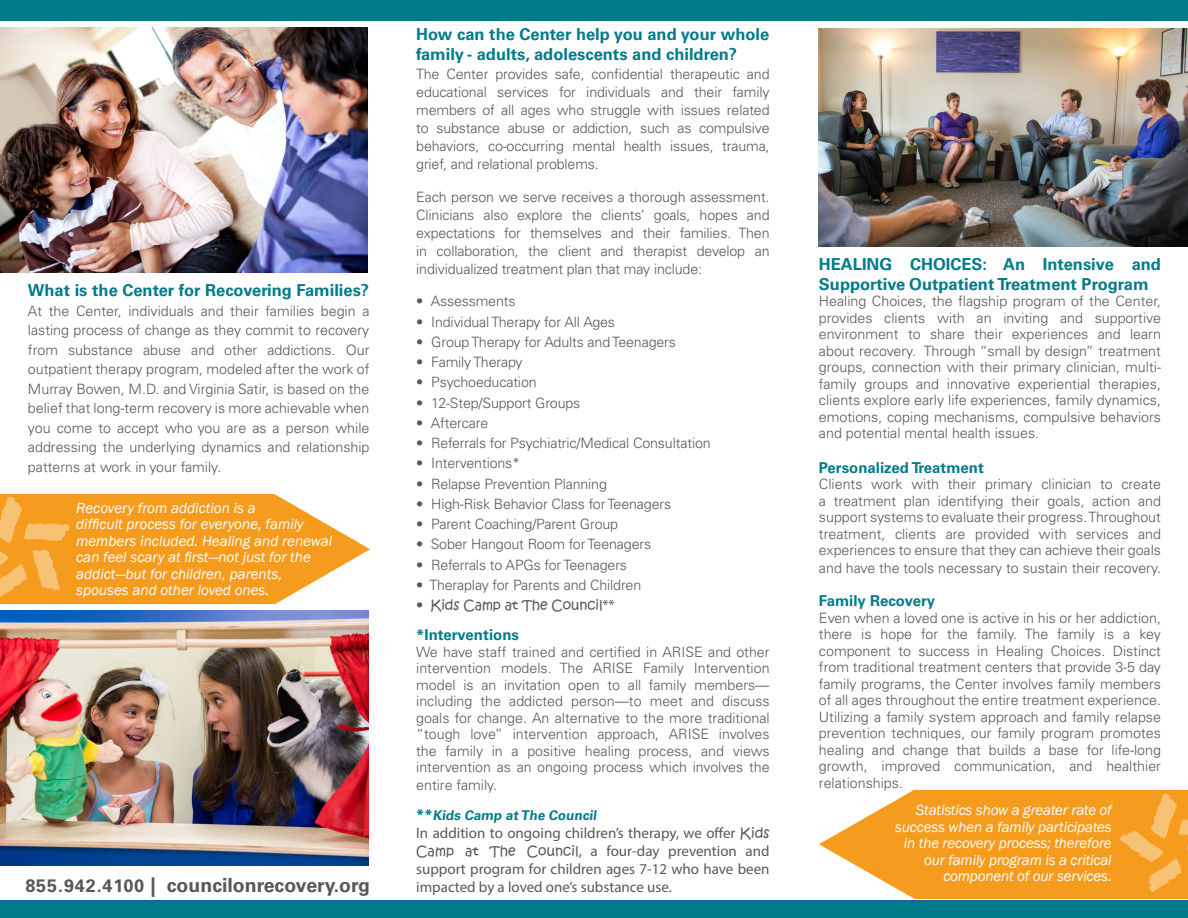
<style>
.page{position:relative;width:1188px;height:918px;background:#fff}
.page>*{position:absolute;margin:0;border:0;box-sizing:border-box;transform-origin:0 0}
.t1{font:700 19.5px "Univers LT Pro 65";color:#57585a}
.t2{font:700 16.5px/19.8px "Univers LT Pro 65";color:#007b8a}
.t3{font:italic 15px/16.5px "Franklin Gothic";letter-spacing:-.01em;color:#fff}
.t4{font:15px/18px "Myriad Pro";color:#57585a;text-align:justify}
.t5{font:700 15px "Univers LT Pro 65";color:#007b8a}
.t6{font:300 14.25px/16.5px "Univers LT Pro 45";letter-spacing:-.01em;color:#57585a;text-align:justify}
.t7{font:13.5px "Kristen ITC";letter-spacing:-.01em;color:#57585a}
.t8{font:700 13.5px "Univers LT Pro 65";color:#007b8a}
.s1{font-size:18px}
.s2{font-family:"Univers LT Pro 45";font-weight:300;font-size:14.25px}
.s3{font-family:"Myriad Pro";font-size:15px}
.s4{font-size:15px}
.s5{font-family:"Kristen ITC";font-size:13.5px}
</style>
<div class="page">
<img style="left:820px;top:790px;width:368px;height:108px">
<img style="left:0;top:27px;width:368px;height:245px">
<div style="left:0;top:901px;width:1188px;height:17px;background:#2160a5"></div>
<img style="left:1119px;top:794px;width:69px;height:100px">
<img style="left:819px;top:28px;width:369px;height:219px">
<img style="left:0;top:495px;width:369px;height:108px">
<img style="left:0;top:498px;width:73px;height:104px">
<img style="left:0;top:611px;width:368px;height:255px">
<div style="left:0;top:0;width:1188px;height:21px;background:#007b8a"></div>
<div style="left:0;top:902px;width:1188px;height:16px;background:#007b8a"></div>
<p class="t2" style="left:28px;top:281px;width:343px">What is the Center for Recovering Families?</p>
<p class="t6" style="left:28px;top:301px;width:343px;line-height:19.5px">At the Center, individuals and their families begin a lasting process of change as they commit to recovery from substance abuse and other addictions. Our outpatient therapy program, modeled after the work of Murray Bowen, M.D. and Virginia Satir, is based on the belief that long-term recovery is more achievable when you come to accept who you are as a person while addressing the underlying dynamics and relationship patterns at work in your family.</p>
<p class="t3" style="left:76px;top:500px;width:181px">Recovery from addiction is a</p>
<p class="t3" style="left:76px;top:516px;width:258px">difficult process for everyone, family members included. Healing and renewal can feel scary at first—not just for the addict—but for children, parents,</p>
<p class="t3" style="left:76px;top:582px;width:195px">spouses and other loved ones.</p>
<p class="t1" style="left:25px;top:873px;width:346px"><span class="s1">855.942.4100</span> | councilonrecovery.org</p>
<p class="t2" style="left:416px;top:25px;width:355px">How can the Center help you and your whole family - adults, adolescents and children?</p>
<p class="t6" style="left:416px;top:65px;width:355px;line-height:18px">The Center provides safe, confidential therapeutic and educational services for individuals and their family members of all ages who struggle with issues related to substance abuse or addiction, such as compulsive behaviors, co-occurring mental health issues, trauma, grief, and relational problems.</p>
<p class="t6" style="left:416px;top:188px;width:355px;line-height:18px">Each person we serve receives a thorough assessment.<br>Clinicians also explore the clients’ goals, hopes and expectations for themselves and their families. Then in collaboration, the client and therapist develop an individualized treatment plan that may include:</p>
<p class="t6" style="left:416px;top:293px;width:101px">• Assessments</p>
<p class="t6" style="left:416px;top:313px;width:200px">• Individual Therapy for All Ages</p>
<p class="t6" style="left:416px;top:334px;width:261px">• Group Therapy for Adults and Teenagers</p>
<p class="t6" style="left:416px;top:354px;width:108px">• Family Therapy</p>
<p class="t6" style="left:416px;top:374px;width:122px">• Psychoeducation</p>
<p class="t6" style="left:416px;top:394px;width:166px">• 12-Step/Support Groups</p>
<p class="t6" style="left:416px;top:415px;width:74px">• Aftercare</p>
<p class="t6" style="left:416px;top:435px;width:296px">• Referrals for Psychiatric/Medical Consultation</p>
<p class="t6" style="left:416px;top:455px;width:105px">• Interventions*</p>
<p class="t6" style="left:416px;top:475px;width:192px">• Relapse Prevention Planning</p>
<p class="t6" style="left:416px;top:496px;width:257px">• High-Risk Behavior Class for Teenagers</p>
<p class="t6" style="left:416px;top:516px;width:203px">• Parent Coaching/Parent Group</p>
<p class="t6" style="left:416px;top:536px;width:237px">• Sober Hangout Room for Teenagers</p>
<p class="t6" style="left:416px;top:556px;width:212px">• Referrals to APGs for Teenagers</p>
<p class="t6" style="left:416px;top:577px;width:227px">• Theraplay for Parents and Children</p>
<p class="t7" style="left:416px;top:596px;width:200px"><span class="s2">•</span> Kids Camp at The Council<span class="s3">**</span></p>
<p class="t5" style="left:416px;top:626px;width:104px">*Interventions</p>
<p class="t6" style="left:416px;top:643px;width:355px">We have staff trained and certified in ARISE and other intervention models. The ARISE Family Intervention model is an invitation open to all family members— including the addicted person—to meet and discuss goals for change. An alternative to the more traditional “tough love” intervention approach, ARISE involves the family in a positive healing process, and views intervention as an ongoing process which involves the</p>
<p class="t6" style="left:416px;top:777px;width:82px">entire family.</p>
<p class="t8" style="left:416px;top:807px;width:184px"><span class="s4">**</span>Kids Camp at The Council</p>
<p class="t4" style="left:416px;top:824px;width:355px">In addition to ongoing children’s therapy, we offer <span class="s5">Kids Camp at The Council</span>, a four-day prevention and support program for children ages 7-12 who have been impacted by a loved one’s substance use.</p>
<p class="t2" style="left:819px;top:254px;width:344px">HEALING CHOICES: An Intensive and<br>Supportive Outpatient Treatment Program</p>
<p class="t6" style="left:819px;top:293px;width:344px">Healing Choices, the flagship program of the Center, provides clients with an inviting and supportive environment to share their experiences and learn about recovery. Through “small by design” treatment groups, connection with their primary clinician, multi&shy;family groups and innovative experiential therapies, clients explore early life experiences, family dynamics, emotions, coping mechanisms, compulsive behaviors and potential mental health issues.</p>
<p class="t5" style="left:819px;top:459px;width:167px">Personalized Treatment</p>
<p class="t6" style="left:819px;top:476px;width:344px">Clients work with their primary clinician to create a treatment plan identifying their goals, action and support systems to evaluate their progress. Throughout treatment, clients are provided with services and experiences to ensure that they can achieve their goals</p>
<p class="t6" style="left:819px;top:560px;width:344px">and have the tools necessary to sustain their recovery.</p>
<p class="t5" style="left:819px;top:592px;width:118px">Family Recovery</p>
<p class="t6" style="left:819px;top:610px;width:344px">Even when a loved one is active in his or her addiction, there is hope for the family. The family is a key component to success in Healing Choices. Distinct from traditional treatment centers that provide 3-5 day family programs, the Center involves family members of all ages throughout the entire treatment experience.<br>Utilizing a family system approach and family relapse prevention techniques, our family program promotes healing and change that builds a base for life-long growth, improved communication, and healthier relationships.</p>
<p class="t3" style="left:916px;top:802px;width:197px">Statistics show a greater rate of</p>
<p class="t3" style="left:895px;top:819px;width:218px">success when a family participates</p>
<p class="t3" style="left:904px;top:835px;width:209px">in the recovery process; therefore</p>
<p class="t3" style="left:924px;top:852px;width:189px">our family program is a critical</p>
<p class="t3" style="left:943px;top:868px;width:170px">component of our services.</p>
</div>
